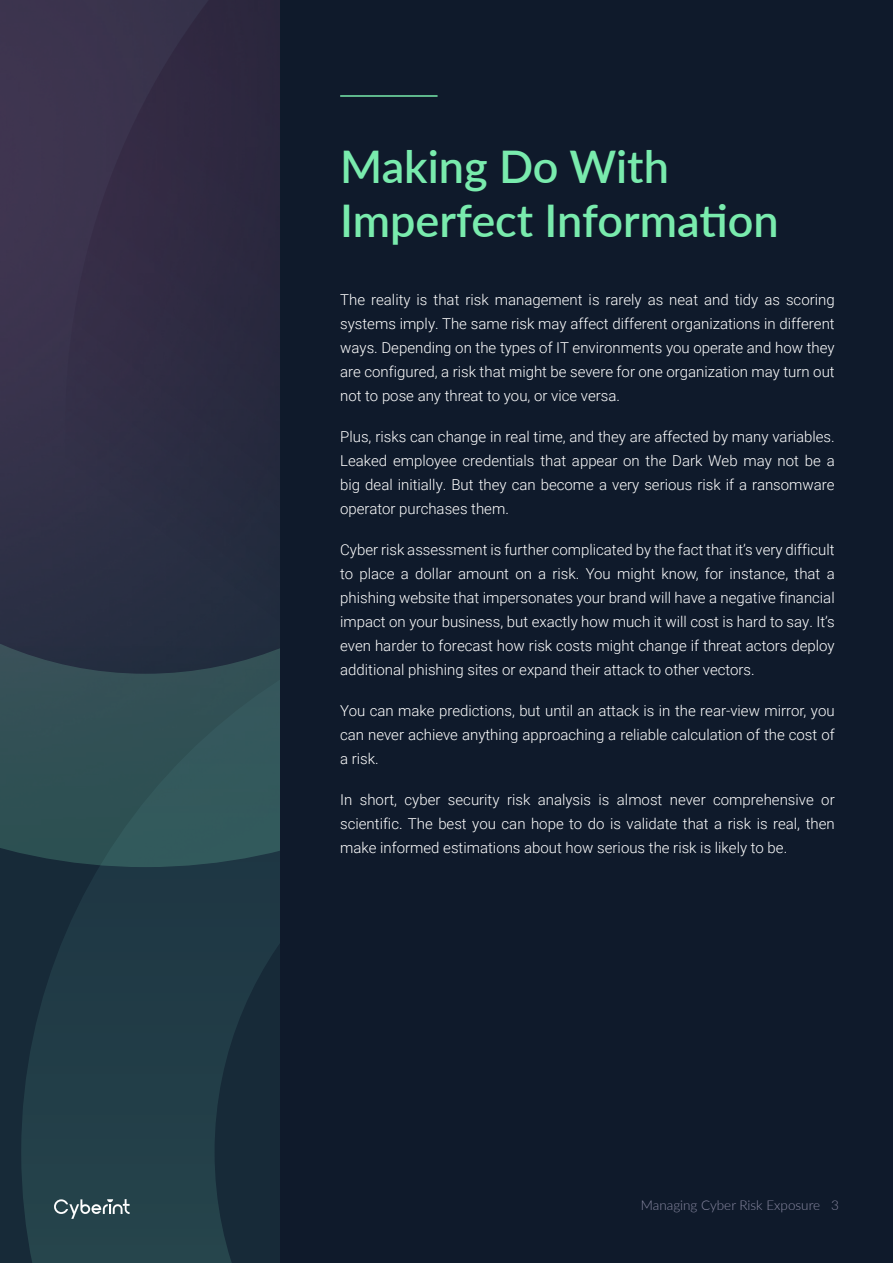
<style>
.page{position:relative;width:893px;height:1263px;background:#fff}
.page>*{position:absolute;margin:0;border:0;box-sizing:border-box;transform-origin:0 0}
.t1{font:600 45px/54px "Lato";color:#79ebad}
.t2{font:300 15px/24px "Roboto";color:#fff;text-align:justify}
.t3{font:300 13.5px "Lato";color:#8a8aa3}
</style>
<div class="page">
<div style="left:0;top:0;width:281px;height:1263px;background:#172a38"></div>
<svg style="left:21px;top:893px;width:260px;height:370px"></svg>
<img style="left:0;top:0;width:281px;height:893px">
<div style="left:281px;top:0;width:612px;height:1263px;background:#0f1a2b"></div>
<hr style="left:340px;top:95px;width:98px;height:2px;background:#79ebad">
<svg style="left:54px;top:1199px;width:76px;height:20px;background:#596f75"></svg>
<h1 class="t1" style="left:340px;top:138px;width:440px">Making Do With<br>Imperfect Information</h1>
<p class="t2" style="left:340px;top:287px;width:496px">The reality is that risk management is rarely as neat and tidy as scoring systems imply. The same risk may affect different organizations in different ways. Depending on the types of IT environments you operate and how they are configured, a risk that might be severe for one organization may turn out not to pose any threat to you, or vice versa.</p>
<p class="t2" style="left:340px;top:424px;width:496px">Plus, risks can change in real time, and they are affected by many variables.<br>Leaked employee credentials that appear on the Dark Web may not be a big deal initially. But they can become a very serious risk if a ransomware operator purchases them.</p>
<p class="t2" style="left:340px;top:537px;width:496px">Cyber risk assessment is further complicated by the fact that it’s very difficult to place a dollar amount on a risk. You might know, for instance, that a phishing website that impersonates your brand will have a negative financial impact on your business, but exactly how much it will cost is hard to say. It’s even harder to forecast how risk costs might change if threat actors deploy additional phishing sites or expand their attack to other vectors.</p>
<p class="t2" style="left:340px;top:698px;width:496px">You can make predictions, but until an attack is in the rear-view mirror, you can never achieve anything approaching a reliable calculation of the cost of a risk.</p>
<p class="t2" style="left:340px;top:787px;width:496px">In short, cyber security risk analysis is almost never comprehensive or scientific. The best you can hope to do is validate that a risk is real, then make informed estimations about how serious the risk is likely to be.</p>
<p class="t3" style="left:641px;top:1196px;width:200px">Managing Cyber Risk Exposure 3</p>
</div>
